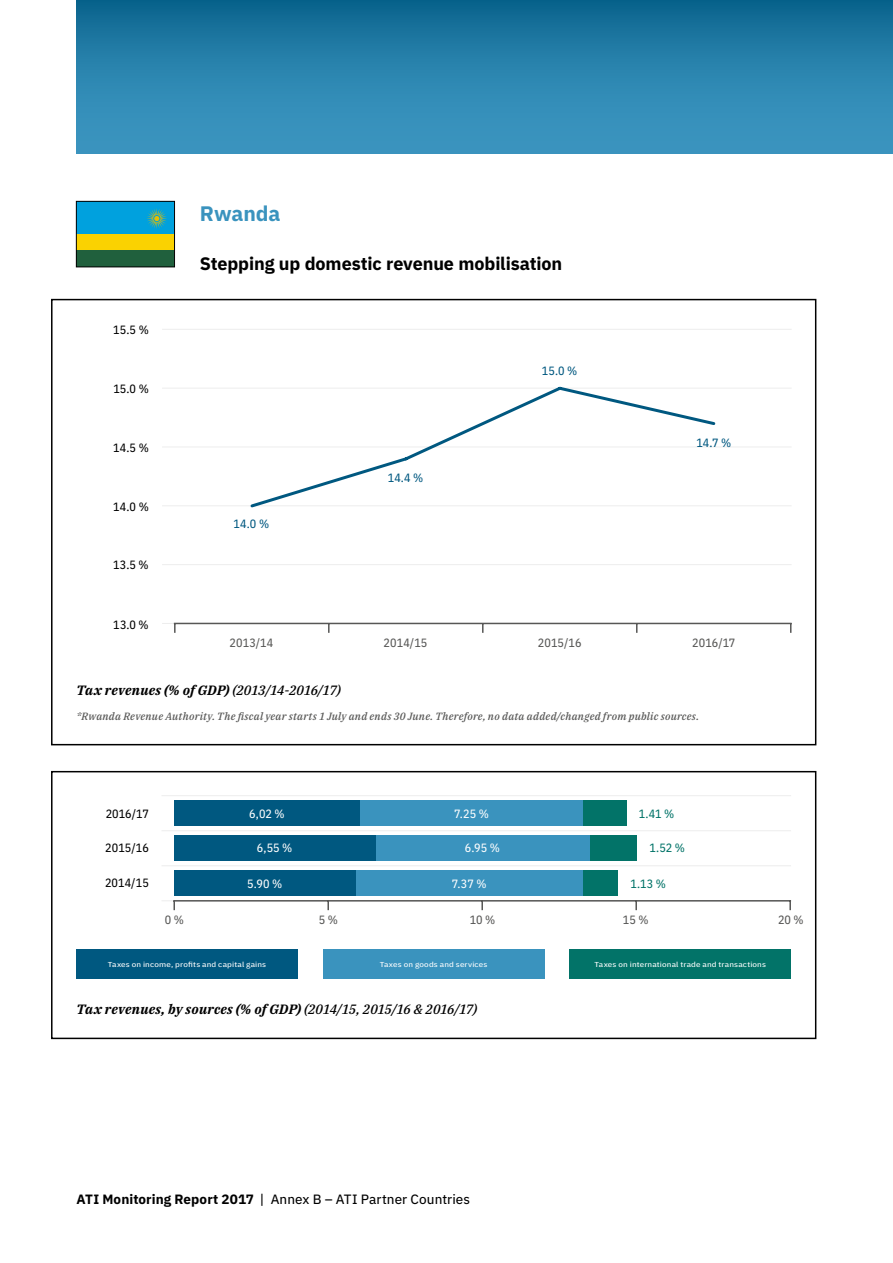
<style>
.page{position:relative;width:893px;height:1263px;background:#fff}
.page>*{position:absolute;margin:0;border:0;box-sizing:border-box;transform-origin:0 0}
.t1{font:700 21px "IBM Plex Sans";letter-spacing:-.005em;color:#3a93be}
.t2{font:700 18px "IBM Plex Sans";letter-spacing:-.005em;color:#000}
.t3{font:italic 700 13.5px "IBM Plex Serif";letter-spacing:.015em;color:#000}
.t4{font:13.5px "IBM Plex Sans Text";letter-spacing:.005em;color:#000}
.t5{font:12px "IBM Plex Sans Cond Text";letter-spacing:.01em;color:#000}
.t6{font:12px "IBM Plex Sans Cond Text";letter-spacing:.005em;color:#575756}
.t7{font:12px "IBM Plex Sans Cond Text";letter-spacing:.005em;color:#fff}
.t8{font:12px "IBM Plex Sans Cond Text";letter-spacing:.005em;color:#005880}
.t9{font:12px "IBM Plex Sans Cond Text";color:#027368}
.t10{font:italic 500 10.5px "IBM Plex Serif";letter-spacing:.025em;color:#575756}
.t11{font:7.2px "IBM Plex Sans Cond Text";letter-spacing:.02em;color:#fff;scale:1.25 1}
.s1{font-weight:500}
.s2{font-family:"IBM Plex Sans";font-weight:700}
</style>
<div class="page">
<div style="left:77px;top:0;width:816px;height:153px;background:linear-gradient(to bottom,#0f6992,#429cc7)"></div>
<hr style="left:161px;top:900px;width:630px;height:1px;background:#ededed">
<hr style="left:161px;top:865px;width:630px;height:1px;background:#ededed">
<hr style="left:161px;top:830px;width:630px;height:1px;background:#ededed">
<hr style="left:161px;top:795px;width:630px;height:1px;background:#ededed">
<svg style="left:173px;top:901px;width:2px;height:9px"></svg>
<svg style="left:327px;top:901px;width:2px;height:9px"></svg>
<svg style="left:481px;top:901px;width:2px;height:9px"></svg>
<svg style="left:635px;top:901px;width:2px;height:9px"></svg>
<svg style="left:789px;top:901px;width:2px;height:9px"></svg>
<hr style="left:173px;top:900px;width:618px;height:1px;background:#575756">
<div style="left:583px;top:800px;width:43px;height:26px;background:#027368"></div>
<div style="left:590px;top:836px;width:47px;height:25px;background:#027368"></div>
<div style="left:583px;top:871px;width:35px;height:25px;background:#027368"></div>
<div style="left:360px;top:800px;width:223px;height:26px;background:#3a93be"></div>
<div style="left:376px;top:836px;width:214px;height:25px;background:#3a93be"></div>
<div style="left:356px;top:871px;width:227px;height:25px;background:#3a93be"></div>
<div style="left:174px;top:800px;width:186px;height:26px;background:#005880"></div>
<div style="left:174px;top:836px;width:202px;height:25px;background:#005880"></div>
<div style="left:174px;top:871px;width:182px;height:25px;background:#005880"></div>
<hr style="left:162px;top:623px;width:630px;height:1px;background:#ededed">
<hr style="left:162px;top:564px;width:630px;height:1px;background:#ededed">
<hr style="left:162px;top:505px;width:630px;height:1px;background:#ededed">
<hr style="left:162px;top:447px;width:630px;height:1px;background:#ededed">
<hr style="left:162px;top:388px;width:630px;height:1px;background:#ededed">
<hr style="left:162px;top:329px;width:630px;height:1px;background:#ededed">
<svg style="left:174px;top:624px;width:2px;height:9px"></svg>
<svg style="left:328px;top:624px;width:2px;height:9px"></svg>
<svg style="left:482px;top:624px;width:2px;height:9px"></svg>
<hr style="left:174px;top:623px;width:618px;height:1px;background:#575756">
<svg style="left:250px;top:386px;width:466px;height:122px"></svg>
<div style="left:51px;top:299px;width:765px;height:446px;border:2px solid #000"></div>
<div style="left:51px;top:771px;width:765px;height:268px;border:2px solid #000"></div>
<div style="left:77px;top:949px;width:221px;height:29px;background:#005880"></div>
<div style="left:323px;top:949px;width:221px;height:29px;background:#3a93be"></div>
<div style="left:570px;top:949px;width:221px;height:29px;background:#027368"></div>
<svg style="left:76px;top:201px;width:99px;height:66px;background:#469676"></svg>
<p class="t5" style="left:113px;top:320px;width:37px">15.5 %</p>
<p class="t5" style="left:113px;top:379px;width:37px">15.0 %</p>
<p class="t5" style="left:113px;top:438px;width:37px">14.5 %</p>
<p class="t5" style="left:113px;top:497px;width:37px">14.0 %</p>
<p class="t5" style="left:113px;top:556px;width:37px">13.5 %</p>
<p class="t5" style="left:113px;top:616px;width:37px">13.0 %</p>
<h1 class="t1" style="left:200px;top:197px;width:82px">Rwanda</h1>
<h2 class="t2" style="left:200px;top:249px;width:364px">Stepping up domestic revenue mobilisation</h2>
<p class="t8" style="left:234px;top:514px;width:37px">14.0 %</p>
<p class="t8" style="left:388px;top:469px;width:37px">14.4 %</p>
<p class="t8" style="left:542px;top:361px;width:37px">15.0 %</p>
<p class="t8" style="left:696px;top:433px;width:37px">14.7 %</p>
<p class="t6" style="left:230px;top:633px;width:45px">2013/14</p>
<p class="t6" style="left:384px;top:633px;width:45px">2014/15</p>
<p class="t6" style="left:538px;top:633px;width:45px">2015/16</p>
<p class="t6" style="left:692px;top:633px;width:45px">2016/17</p>
<p class="t3" style="left:77px;top:679px;width:266px">Tax revenues (% of GDP) <span class="s1">(2013/14-2016/17)</span></p>
<p class="t10" style="left:77px;top:708px;width:624px">*Rwanda Revenue Authority. The fiscal year starts 1 July and ends 30 June. Therefore, no data added/changed from public sources.</p>
<p class="t5" style="left:106px;top:804px;width:45px">2016/17</p>
<p class="t7" style="left:249px;top:804px;width:37px">6,02 %</p>
<p class="t7" style="left:454px;top:804px;width:36px">7.25 %</p>
<p class="t7" style="left:257px;top:839px;width:37px">6,55 %</p>
<p class="t7" style="left:465px;top:839px;width:36px">6.95 %</p>
<p class="t9" style="left:649px;top:839px;width:37px">1.52 %</p>
<p class="t7" style="left:247px;top:874px;width:37px">5.90 %</p>
<p class="t7" style="left:452px;top:874px;width:36px">7.37 %</p>
<p class="t9" style="left:630px;top:874px;width:37px">1.13 %</p>
<p class="t9" style="left:639px;top:804px;width:37px">1.41 %</p>
<p class="t5" style="left:105px;top:839px;width:45px">2015/16</p>
<p class="t5" style="left:105px;top:874px;width:45px">2014/15</p>
<p class="t6" style="left:165px;top:910px;width:21px">0 %</p>
<p class="t6" style="left:319px;top:910px;width:21px">5 %</p>
<p class="t6" style="left:470px;top:910px;width:27px">10 %</p>
<p class="t6" style="left:623px;top:910px;width:27px">15 %</p>
<p class="t6" style="left:778px;top:910px;width:27px">20 %</p>
<p class="t11" style="left:108px;top:958px;width:128px">Taxes on income, profits and capital gains</p>
<p class="t11" style="left:380px;top:958px;width:88px">Taxes on goods and services</p>
<p class="t11" style="left:595px;top:958px;width:139px">Taxes on international trade and transactions</p>
<p class="t3" style="left:77px;top:998px;width:402px">Tax revenues, by sources (% of GDP) <span class="s1">(2014/15, 2015/16 &amp; 2016/17)</span></p>
<p class="t4" style="left:77px;top:1189px;width:395px"><span class="s2">ATI Monitoring Report 2017</span> | Annex B – ATI Partner Countries</p>
</div>
